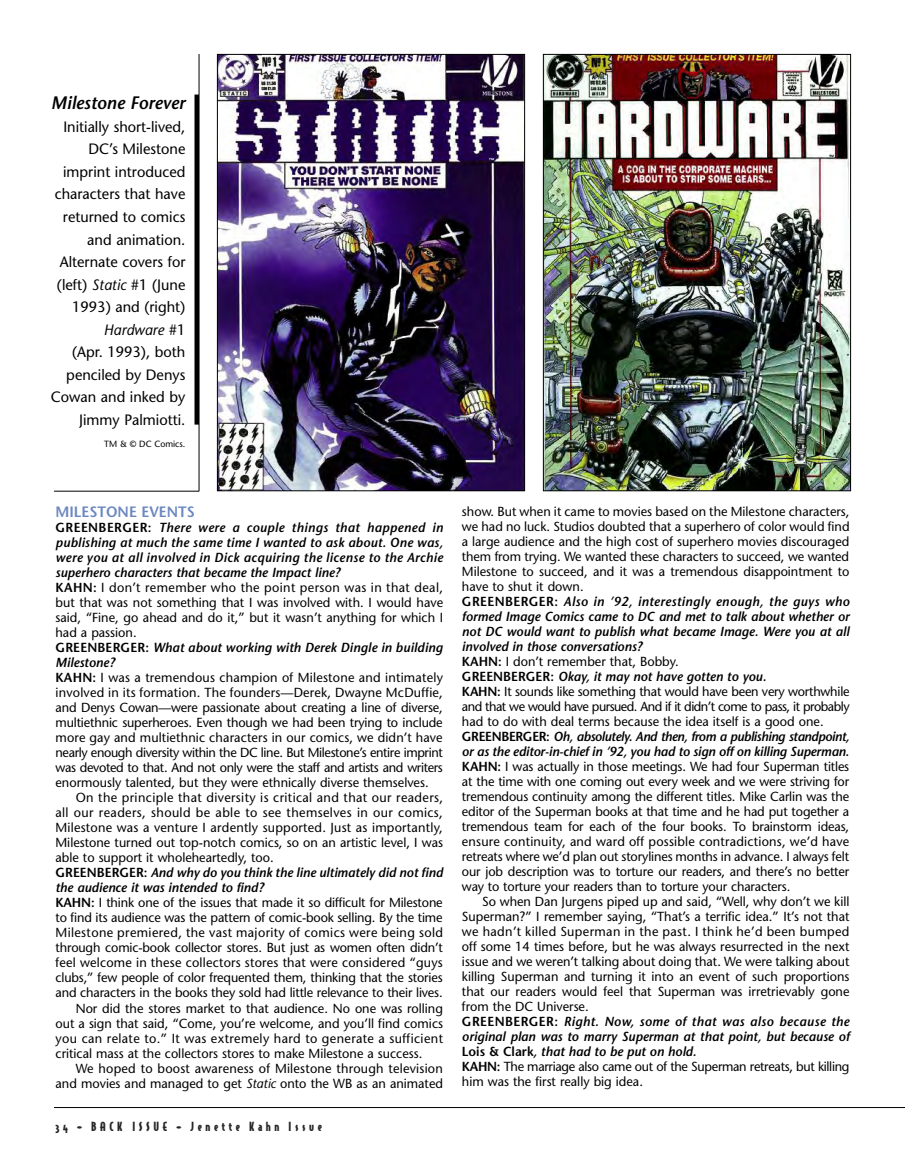
<style>
.page{position:relative;width:905px;height:1175px;background:#fff}
.page>*{position:absolute;margin:0;border:0;box-sizing:border-box;transform-origin:0 0}
.t1{font:italic 600 18px "Stone Sans";color:#000}
.t2{font:15px/22.5px "Stone Sans";color:#000;text-align:right}
.t3{font:600 15px "Stone Sans";color:#6b88be}
.t4{font:13.2px/15px "Stone Sans";color:#000}
.t5{font:13.2px "Stone Sans";letter-spacing:.03em;color:#000}
.t6{font:italic 600 13.2px "Stone Sans";color:#000}
.t7{font:12px "Bodega Sans Black Oldstyle";letter-spacing:.31em;color:#262626}
.t8{font:9px "Stone Sans";color:#000}
.s1{font-style:italic}
.s2{font-weight:600}
.s3{font-weight:600;font-style:italic}
.s4{font-style:normal}
</style>
<div class="page">
<hr style="left:199px;top:54px;width:1px;height:437px;background:#000">
<div style="left:194px;top:94px;width:5px;height:330px;background:#000"></div>
<img style="left:219px;top:56px;width:304px;height:433px">
<div style="left:217px;top:54px;width:308px;height:437px;border:1px solid #000"></div>
<img style="left:545px;top:56px;width:303px;height:433px">
<div style="left:543px;top:54px;width:307px;height:437px;border:1px solid #000"></div>
<hr style="left:54px;top:491px;width:145px;height:1px;background:#000">
<hr style="left:54px;top:1107px;width:850px;height:1px;background:#000">
<h1 class="t1" style="left:51px;top:96px;width:136px">Milestone Forever</h1>
<p class="t2" style="left:51px;top:117px;width:136px">Initially short-lived,<br>DC’s Milestone imprint introduced characters that have returned to comics and animation.<br>Alternate covers for (left) <span class="s1">Static</span> #1 (June<br>1993) and (right)<br><span class="s1">Hardware</span> #1<br>(Apr. 1993), both penciled by Denys<br>Cowan and inked by<br>Jimmy Palmiotti.</p>
<p class="t8" style="left:104px;top:440px;width:83px">TM &amp; © DC Comics.</p>
<p class="t3" style="left:55px;top:506px;width:141px">MILESTONE EVENTS</p>
<p class="t4" style="left:55px;top:521px;width:389px"><span class="s2">GREENBERGER:</span> <span class="s3">There were a couple things that happened in publishing at much the same time I wanted to ask about. One was, were you at all involved in Dick acquiring the license to the Archie superhero characters that became the Impact line?<br></span><span class="s2">KAHN:</span> I don’t remember who the point person was in that deal, but that was not something that I was involved with. I would have said, “Fine, go ahead and do it,” but it wasn’t anything for which I had a passion.<br><span class="s2">GREENBERGER:</span> <span class="s3">What about working with Derek Dingle in building Milestone?<br></span><span class="s2">KAHN:</span> I was a tremendous champion of Milestone and intimately involved in its formation. The founders—Derek, Dwayne McDuffie, and Denys Cowan—were passionate about creating a line of diverse, multiethnic superheroes. Even though we had been trying to include more gay and multiethnic characters in our comics, we didn’t have nearly enough diversity within the DC line. But Milestone’s entire imprint was devoted to that. And not only were the staff and artists and writers enormously talented, but they were ethnically diverse themselves.</p>
<p class="t5" style="left:76px;top:792px;width:369px">On the principle that diversity is critical and that our readers,</p>
<p class="t5" style="left:55px;top:807px;width:389px">all our readers, should be able to see themselves in our comics,</p>
<p class="t4" style="left:55px;top:821px;width:389px">Milestone was a venture I ardently supported. Just as importantly,</p>
<p class="t4" style="left:55px;top:836px;width:389px">Milestone turned out top-notch comics, so on an artistic level, I was</p>
<p class="t4" style="left:55px;top:851px;width:220px">able to support it wholeheartedly, too.</p>
<p class="t6" style="left:55px;top:867px;width:389px"><span class="s4">GREENBERGER:</span> And why do you think the line ultimately did not find</p>
<p class="t6" style="left:55px;top:882px;width:210px">the audience it was intended to find?</p>
<p class="t4" style="left:55px;top:896px;width:389px"><span class="s2">KAHN:</span> I think one of the issues that made it so difficult for Milestone</p>
<p class="t4" style="left:55px;top:911px;width:388px">to find its audience was the pattern of comic-book selling. By the time</p>
<p class="t5" style="left:55px;top:927px;width:389px">Milestone premiered, the vast majority of comics were being sold</p>
<p class="t4" style="left:55px;top:941px;width:389px">through comic-book collector stores. But just as women often didn’t</p>
<p class="t4" style="left:55px;top:956px;width:389px">feel welcome in these collectors stores that were considered “guys</p>
<p class="t4" style="left:55px;top:971px;width:388px">clubs,” few people of color frequented them, thinking that the stories</p>
<p class="t4" style="left:55px;top:986px;width:389px">and characters in the books they sold had little relevance to their lives.</p>
<p class="t4" style="left:76px;top:1001px;width:369px">Nor did the stores market to that audience. No one was rolling</p>
<p class="t4" style="left:55px;top:1016px;width:389px">out a sign that said, “Come, you’re welcome, and you’ll find comics</p>
<p class="t5" style="left:55px;top:1032px;width:389px">you can relate to.” It was extremely hard to generate a sufficient</p>
<p class="t4" style="left:56px;top:1046px;width:368px">critical mass at the collectors stores to make Milestone a success.</p>
<p class="t4" style="left:76px;top:1061px;width:368px">We hoped to boost awareness of Milestone through television</p>
<p class="t4" style="left:56px;top:1076px;width:389px">and movies and managed to get <span class="s1">Static</span> onto the WB as an animated</p>
<p class="t7" style="left:55px;top:1120px;width:268px">34 • BACK ISSUE • Jenette Kahn Issue</p>
<p class="t4" style="left:462px;top:505px;width:389px">show. But when it came to movies based on the Milestone characters, we had no luck. Studios doubted that a superhero of color would find a large audience and the high cost of superhero movies discouraged them from trying. We wanted these characters to succeed, we wanted Milestone to succeed, and it was a tremendous disappointment to have to shut it down.<br><span class="s2">GREENBERGER:</span> <span class="s3">Also in ’92, interestingly enough, the guys who formed Image Comics came to DC and met to talk about whether or not DC would want to publish what became Image. Were you at all involved in those conversations?<br></span><span class="s2">KAHN:</span> I don’t remember that, Bobby.<br><span class="s2">GREENBERGER:</span> <span class="s3">Okay, it may not have gotten to you.<br></span><span class="s2">KAHN:</span> It sounds like something that would have been very worthwhile and that we would have pursued. And if it didn’t come to pass, it probably had to do with deal terms because the idea itself is a good one.<br><span class="s2">GREENBERGER:</span> <span class="s3">Oh, absolutely. And then, from a publishing standpoint, or as the editor-in-chief in ’92, you had to sign off on killing Superman.<br></span><span class="s2">KAHN:</span> I was actually in those meetings. We had four Superman titles at the time with one coming out every week and we were striving for tremendous continuity among the different titles. Mike Carlin was the editor of the Superman books at that time and he had put together a tremendous team for each of the four books. To brainstorm ideas, ensure continuity, and ward off possible contradictions, we’d have retreats where we’d plan out storylines months in advance. I always felt our job description was to torture our readers, and there’s no better way to torture your readers than to torture your characters.</p>
<p class="t4" style="left:462px;top:895px;width:389px;text-indent:20px">So when Dan Jurgens piped up and said, “Well, why don’t we kill Superman?” I remember saying, “That’s a terrific idea.” It’s not that we hadn’t killed Superman in the past. I think he’d been bumped off some 14 times before, but he was always resurrected in the next issue and we weren’t talking about doing that. We were talking about killing Superman and turning it into an event of such proportions that our readers would feel that Superman was irretrievably gone from the DC Universe.<br><span class="s2">GREENBERGER:</span> <span class="s3">Right. Now, some of that was also because the original plan was to marry Superman at that point, but because of </span><span class="s2">Lois &amp; Clark</span><span class="s3">, that had to be put on hold.<br></span><span class="s2">KAHN:</span> The marriage also came out of the Superman retreats, but killing him was the first really big idea.</p>
</div>
